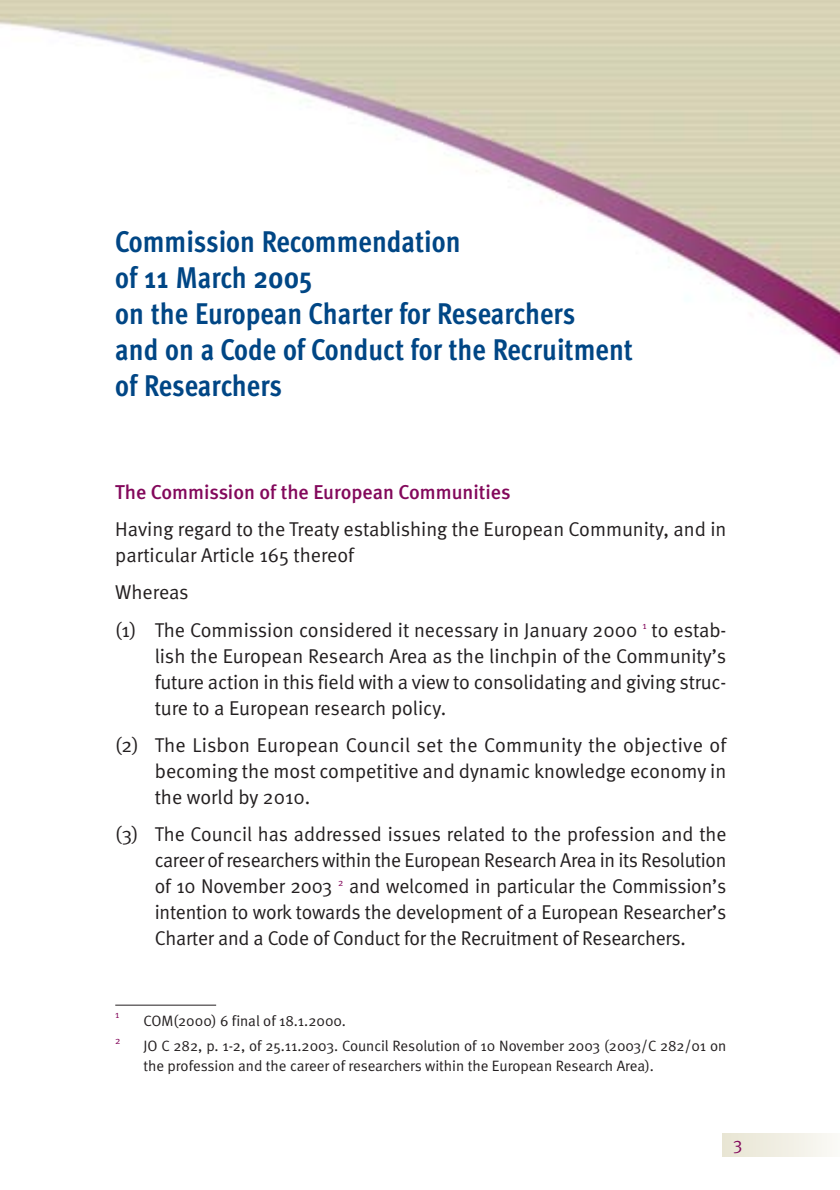
<style>
.page{position:relative;width:840px;height:1190px;background:#fff}
.page>*{position:absolute;margin:0;border:0;box-sizing:border-box;transform-origin:0 0}
.t1{font:700 30px/36px "Meta Cond";color:#004685}
.t2{font:20px/26px "Meta Normal";color:#231f20;text-align:justify}
.t3{font:500 20px "Meta";color:#83085b}
.t4{font:18px "Meta Normal";color:#83085b}
.t5{font:15px/20px "Meta Normal";color:#231f20}
.t6{font:10px "Meta Normal";color:#83085b}
</style>
<div class="page">
<img style="left:0;top:0;width:840px;height:1157px">
<div style="left:723px;top:1134px;width:117px;height:23px;background:linear-gradient(to right,#e8e5d3,#faf9f6)"></div>
<div style="left:113px;top:980px;width:615px;height:97px;background:#fff"></div>
<hr style="left:115px;top:1005px;width:101px;height:1px;background:#231f20">
<h1 class="t1" style="left:115px;top:226px;width:519px">Commission Recommendation<br>of 11 March 2005<br>on the European Charter for Researchers<br>and on a Code of Conduct for the Recruitment of Researchers</h1>
<p class="t3" style="left:115px;top:484px;width:397px">The Commission of the European Communities</p>
<p class="t2" style="left:115px;top:518px;width:613px">Having regard to the Treaty establishing the European Community, and in particular Article 165 thereof</p>
<p class="t2" style="left:115px;top:575px;width:613px;line-height:37.4px">Whereas<br>(1) The Commission considered it necessary in January 2000 <sup>1</sup> to estab-</p>
<p class="t2" style="left:155px;top:644px;width:573px">lish the European Research Area as the linchpin of the Community’s future action in this field with a view to consolidating and giving struc&shy;ture to a European research policy.</p>
<p class="t2" style="left:155px;top:734px;width:573px;text-indent:-40px">(2) The Lisbon European Council set the Community the objective of becoming the most competitive and dynamic knowledge economy in the world by 2010.</p>
<p class="t2" style="left:155px;top:823px;width:573px;text-indent:-39px">(3) The Council has addressed issues related to the profession and the career of researchers within the European Research Area in its Resolution of 10 November 2003 <sup>2</sup> and welcomed in particular the Commission’s intention to work towards the development of a European Researcher’s Charter and a Code of Conduct for the Recruitment of Researchers.</p>
<p class="t6" style="left:115px;top:1011px;width:6px">1</p>
<p class="t5" style="left:144px;top:1011px;width:204px">COM(2000) 6 final of 18.1.2000.</p>
<p class="t6" style="left:115px;top:1037px;width:7px">2</p>
<p class="t5" style="left:144px;top:1037px;width:584px">JO C 282, p. 1-2, of 25.11.2003. Council Resolution of 10 November 2003 (2003/C 282/01 on the profession and the career of researchers within the European Research Area).</p>
<p class="t4" style="left:733px;top:1136px;width:11px">3</p>
</div>
